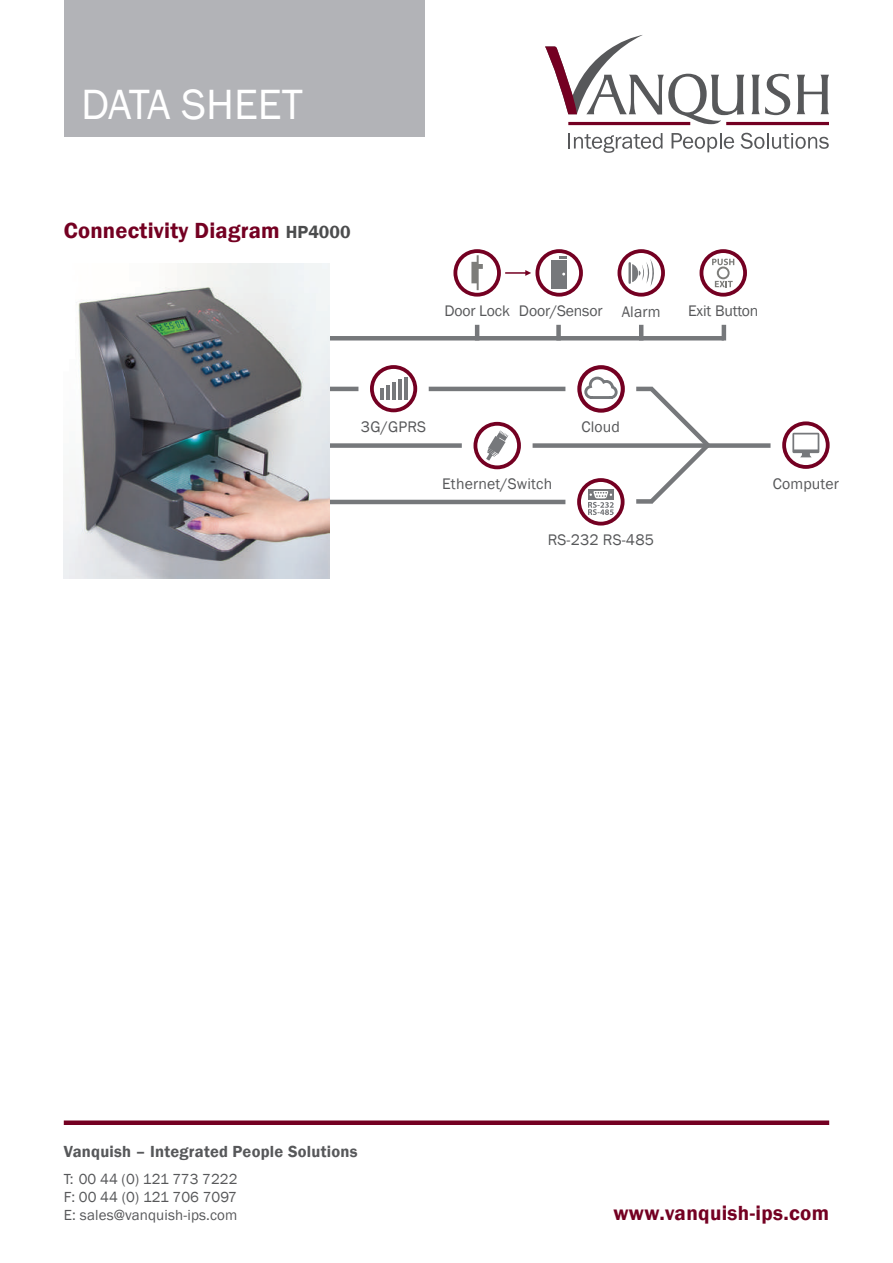
<style>
.page{position:relative;width:893px;height:1263px;background:#fff}
.page>*{position:absolute;margin:0;border:0;box-sizing:border-box;transform-origin:0 0}
.t1{font:43.5px "Franklin Gothic";color:#fff}
.t2{font:600 22.5px "Franklin Gothic";letter-spacing:.01em;color:#740022}
.t3{font:600 21px "Franklin Gothic";letter-spacing:.015em;color:#740022}
.t4{font:600 16.5px "Franklin Gothic";letter-spacing:.015em;color:#57585a}
.t5{font:15.75px "Franklin Gothic";letter-spacing:.01em;color:#57585a}
.t6{font:15.75px "Franklin Gothic";letter-spacing:-.01em;color:#57585a}
.t7{font:15px/18px "Franklin Gothic";color:#57585a;text-align:justify}
.s1{font-size:18px;color:#4b4c4d}
</style>
<div class="page">
<div style="left:577px;top:365px;width:48px;height:48px;border:4px solid #740022;border-radius:50%"></div>
<svg style="left:583px;top:375px;width:36px;height:25px"></svg>
<div style="left:473px;top:422px;width:48px;height:47px;border:4px solid #740022;border-radius:50%"></div>
<svg style="left:486px;top:430px;width:22px;height:31px"></svg>
<hr style="left:304px;top:500px;width:261px;height:4px;background:#76787b">
<div style="left:304px;top:443px;width:158px;height:5px;background:#76787b"></div>
<hr style="left:475px;top:325px;width:4px;height:15px;background:#76787b">
<div style="left:556px;top:325px;width:5px;height:15px;background:#76787b"></div>
<hr style="left:639px;top:325px;width:4px;height:15px;background:#76787b">
<hr style="left:722px;top:325px;width:4px;height:15px;background:#76787b">
<div style="left:782px;top:421px;width:48px;height:48px;border:4px solid #740022;border-radius:50%"></div>
<div style="left:533px;top:443px;width:237px;height:5px;background:#76787b"></div>
<hr style="left:429px;top:387px;width:136px;height:4px;background:#76787b">
<hr style="left:636px;top:387px;width:16px;height:4px;background:#76787b">
<hr style="left:299px;top:336px;width:425px;height:4px;background:#76787b">
<div style="left:636px;top:499px;width:16px;height:5px;background:#76787b"></div>
<hr style="left:326px;top:387px;width:32px;height:4px;background:#76787b">
<svg style="left:644px;top:386px;width:72px;height:118px"></svg>
<div style="left:370px;top:365px;width:47px;height:47px;border:4px solid #740022;border-radius:50%"></div>
<hr style="left:380px;top:388px;width:4px;height:12px;background:#76787b">
<hr style="left:386px;top:385px;width:4px;height:15px;background:#76787b">
<hr style="left:392px;top:382px;width:4px;height:18px;background:#76787b">
<hr style="left:398px;top:380px;width:3px;height:20px;background:#76787b">
<hr style="left:404px;top:377px;width:3px;height:23px;background:#76787b">
<div style="left:577px;top:478px;width:47px;height:47px;border:4px solid #740022;border-radius:50%"></div>
<div style="left:588px;top:489px;width:26px;height:11px;background:#76787b"></div>
<svg style="left:588px;top:491px;width:26px;height:24px"></svg>
<svg style="left:792px;top:433px;width:27px;height:24px"></svg>
<div style="left:700px;top:249px;width:47px;height:48px;border:4px solid #740022;border-radius:50%"></div>
<svg style="left:712px;top:259px;width:22px;height:6px"></svg>
<svg style="left:715px;top:281px;width:18px;height:6px"></svg>
<svg style="left:717px;top:266px;width:13px;height:13px"></svg>
<div style="left:719px;top:268px;width:9px;height:9px;background:#fff;border-radius:50%"></div>
<div style="left:617px;top:249px;width:48px;height:48px;border:4px solid #740022;border-radius:50%"></div>
<svg style="left:628px;top:259px;width:31px;height:28px"></svg>
<div style="left:535px;top:249px;width:48px;height:48px;border:4px solid #740022;border-radius:50%"></div>
<div style="left:551px;top:260px;width:16px;height:29px;background:#76787b"></div>
<svg style="left:559px;top:256px;width:8px;height:3px"></svg>
<div style="left:453px;top:249px;width:48px;height:48px;border:4px solid #740022;border-radius:50%"></div>
<svg style="left:471px;top:255px;width:12px;height:35px"></svg>
<hr style="left:505px;top:272px;width:22px;height:2px;background:#740022">
<svg style="left:525px;top:270px;width:6px;height:6px"></svg>
<img style="left:64px;top:264px;width:266px;height:314px">
<svg style="left:751px;top:74px;width:39px;height:41px"></svg>
<svg style="left:797px;top:75px;width:32px;height:39px"></svg>
<hr style="left:568px;top:122px;width:122px;height:3px;background:#740022">
<hr style="left:726px;top:122px;width:103px;height:3px;background:#740022">
<svg style="left:545px;top:35px;width:199px;height:89px"></svg>
<svg style="left:568px;top:133px;width:94px;height:20px"></svg>
<svg style="left:672px;top:133px;width:62px;height:19px"></svg>
<svg style="left:741px;top:133px;width:88px;height:16px"></svg>
<div style="left:64px;top:0;width:360px;height:136px;background:#b2b3b7"></div>
<div style="left:64px;top:1120px;width:765px;height:5px;background:#740022"></div>
<h1 class="t1" style="left:81px;top:78px;width:223px">DATA SHEET</h1>
<h2 class="t2" style="left:64px;top:217px;width:288px">Connectivity Diagram <span class="s1">HP4000</span></h2>
<p class="t6" style="left:444px;top:301px;width:218px">Door Lock Door/Sensor Alarm</p>
<p class="t6" style="left:688px;top:301px;width:72px">Exit Button</p>
<p class="t5" style="left:361px;top:417px;width:67px">3G/GPRS</p>
<p class="t5" style="left:442px;top:474px;width:111px">Ethernet/Switch</p>
<p class="t5" style="left:582px;top:417px;width:40px">Cloud</p>
<p class="t5" style="left:548px;top:530px;width:108px">RS-232 RS-485</p>
<p class="t5" style="left:773px;top:474px;width:67px">Computer</p>
<p class="t4" style="left:64px;top:1141px;width:295px">Vanquish – Integrated People Solutions</p>
<p class="t7" style="left:64px;top:1170px;width:175px">T: 00 44 (0) 121 773 7222<br>F: 00 44 (0) 121 706 7097<br>E: sales@vanquish-ips.com</p>
<h3 class="t3" style="left:613px;top:1199px;width:217px">www.vanquish-ips.com</h3>
</div>
